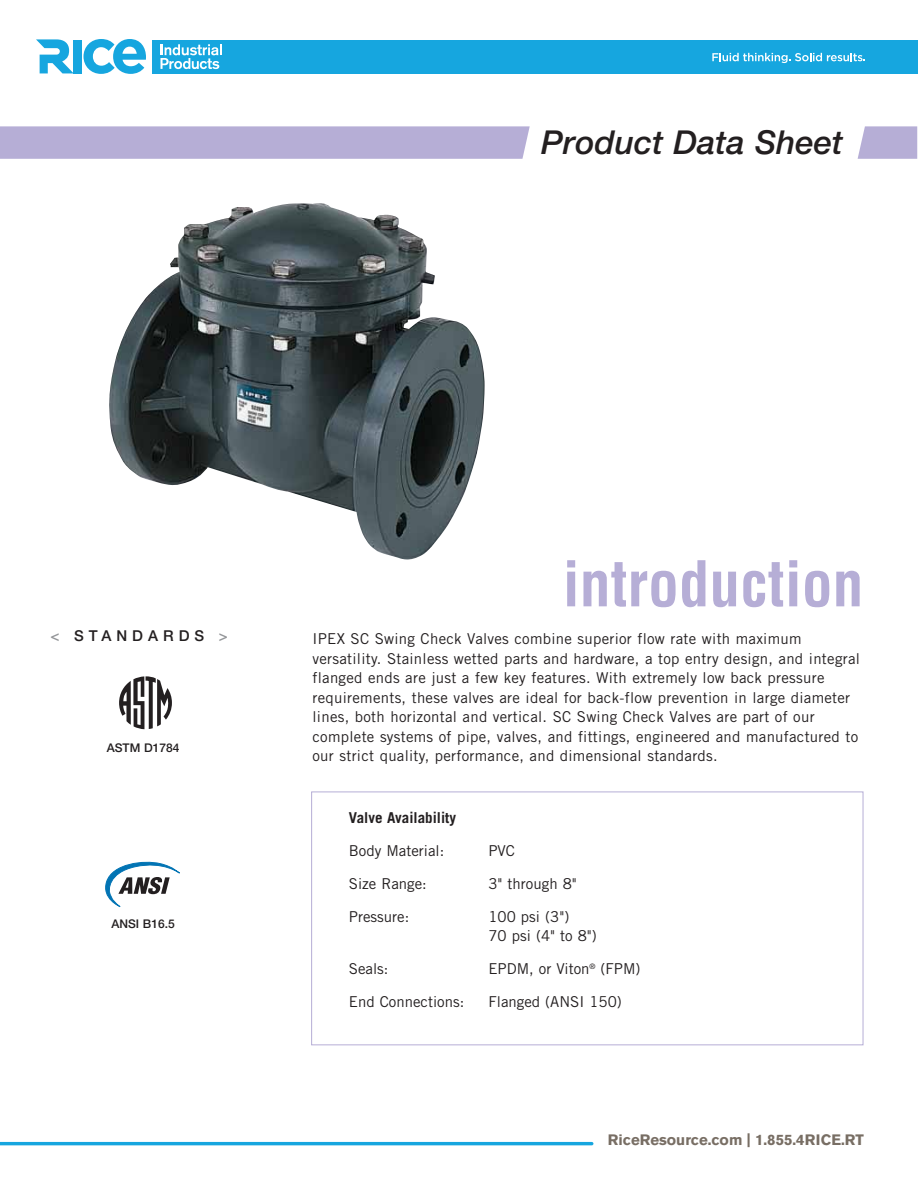
<style>
.page{position:relative;width:918px;height:1188px;background:#fff}
.page>*{position:absolute;margin:0;border:0;box-sizing:border-box;transform-origin:0 0}
.t1{font:700 condensed 61.5px "Helvetica";color:#b6aed6}
.t2{font:italic 500 33px "Helvetica Neue LT";color:#231f20}
.t3{font:15px/19.5px "Trade Gothic";letter-spacing:.02em;color:#231f20}
.t4{font:15px/19.5px "Trade Gothic";color:#231f20}
.copy_white{font:700 15px "Akzidenz Grotesk Std";color:#786e64}
.t5{font:700 15px "Trade Gothic";color:#231f20}
.t6{font:500 15px "Helvetica Neue LT";letter-spacing:.335em;color:#231f20}
.t7{font:500 12px "Helvetica Neue LT";color:#231f20}
.s1{color:#939598}
</style>
<div class="page">
<div style="left:153px;top:40px;width:765px;height:33px;background:#16a6df"></div>
<svg style="left:84px;top:39px;width:62px;height:35px"></svg>
<div style="left:73px;top:40px;width:8px;height:33px;background:#16a6df"></div>
<svg style="left:36px;top:39px;width:37px;height:34px"></svg>
<hr style="left:0;top:1142px;width:593px;height:3px;background:#16a6df">
<svg style="left:160px;top:44px;width:62px;height:25px"></svg>
<svg style="left:712px;top:53px;width:153px;height:10px"></svg>
<img style="left:109px;top:203px;width:376px;height:357px">
<svg style="left:858px;top:126px;width:59px;height:33px"></svg>
<div style="left:0;top:126px;width:530px;height:33px;background:#b6aed6"></div>
<div style="left:311px;top:792px;width:552px;height:253px;border:1px solid #b6aed6"></div>
<svg style="left:119px;top:676px;width:53px;height:53px"></svg>
<svg style="left:105px;top:861px;width:75px;height:46px"></svg>
<p class="t2" style="left:541px;top:123px;width:303px">Product Data Sheet</p>
<p class="t6" style="left:51px;top:627px;width:179px"><span class="s1">&lt;</span> STANDARDS <span class="s1">&gt;</span></p>
<p class="t7" style="left:107px;top:741px;width:74px">ASTM D1784</p>
<p class="t7" style="left:112px;top:916px;width:65px">ANSI B16.5</p>
<p class="t1" style="left:563px;top:545px;width:302px">introduction</p>
<p class="t3" style="left:313px;top:629px;width:549px">IPEX SC Swing Check Valves combine superior flow rate with maximum versatility. Stainless wetted parts and hardware, a top entry design, and integral flanged ends are just a few key features. With extremely low back pressure requirements, these valves are ideal for back-flow prevention in large diameter lines, both horizontal and vertical. SC Swing Check Valves are part of our complete systems of pipe, valves, and fittings, engineered and manufactured to our strict quality, performance, and dimensional standards.</p>
<p class="t5" style="left:349px;top:808px;width:109px">Valve Availability</p>
<p class="t4" style="left:349px;top:840px;width:97px">Body Material:</p>
<p class="t3" style="left:488px;top:840px;width:28px">PVC</p>
<p class="t4" style="left:349px;top:873px;width:79px">Size Range:</p>
<p class="t4" style="left:488px;top:873px;width:90px">3" through 8"</p>
<p class="t4" style="left:349px;top:906px;width:62px">Pressure:</p>
<p class="t4" style="left:488px;top:906px;width:110px">100 psi (3")<br>70 psi (4" to 8")</p>
<p class="t3" style="left:349px;top:959px;width:41px">Seals:</p>
<p class="t4" style="left:488px;top:959px;width:154px">EPDM, or Viton<sup>®</sup> (FPM)</p>
<p class="t4" style="left:349px;top:992px;width:117px">End Connections:</p>
<p class="t4" style="left:488px;top:992px;width:135px">Flanged (ANSI 150)</p>
<p class="copy_white" style="left:608px;top:1131px;width:258px">RiceResource.com | 1.855.4RICE.RT</p>
</div>
